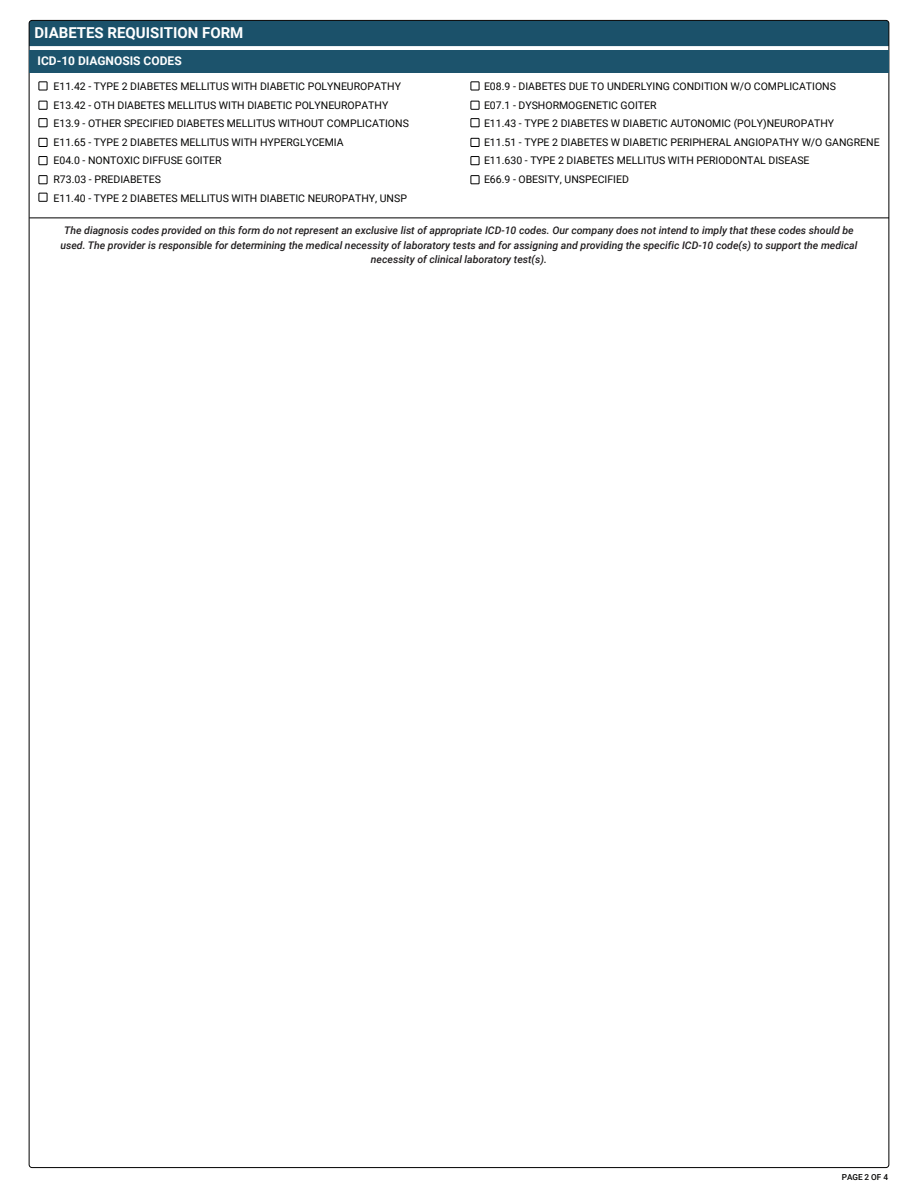
<style>
.page{position:relative;width:918px;height:1188px;background:#fff}
.page>*{position:absolute;margin:0;border:0;box-sizing:border-box;transform-origin:0 0}
.t1{font:700 15px "Roboto";color:#fff}
.t2{font:700 12px "Roboto";color:#fff}
.t3{font:10.5px/18.6px "Roboto";color:#050504}
.t4{font:italic 500 10.5px/14.4px "Roboto";color:#201d1e;text-align:center}
.t5{font:500 8.25px "Roboto";letter-spacing:-.005em;color:#050504}
</style>
<div class="page">
<div style="left:31px;top:22px;width:856px;height:24px;background:#1b516a"></div>
<div style="left:29px;top:50px;width:860px;height:22px;background:#1c536c"></div>
<div style="left:39px;top:81px;width:8px;height:9px;border:1px solid #000"></div>
<div style="left:39px;top:101px;width:8px;height:9px;border:1px solid #000"></div>
<div style="left:39px;top:118px;width:8px;height:9px;border:1px solid #000"></div>
<div style="left:39px;top:138px;width:8px;height:9px;border:1px solid #000"></div>
<div style="left:39px;top:156px;width:8px;height:9px;border:1px solid #000"></div>
<div style="left:39px;top:175px;width:8px;height:9px;border:1px solid #000"></div>
<div style="left:39px;top:193px;width:8px;height:9px;border:1px solid #000"></div>
<hr style="left:29px;top:218px;width:860px;height:1px;background:#000">
<div style="left:471px;top:81px;width:8px;height:9px;border:1px solid #000"></div>
<div style="left:471px;top:101px;width:8px;height:9px;border:1px solid #000"></div>
<div style="left:471px;top:118px;width:8px;height:9px;border:1px solid #000"></div>
<div style="left:471px;top:138px;width:8px;height:9px;border:1px solid #000"></div>
<div style="left:471px;top:156px;width:8px;height:9px;border:1px solid #000"></div>
<div style="left:471px;top:175px;width:8px;height:9px;border:1px solid #000"></div>
<h1 class="t1" style="left:35px;top:22px;width:210px">DIABETES REQUISITION FORM</h1>
<p class="t2" style="left:38px;top:53px;width:146px">ICD-10 DIAGNOSIS CODES</p>
<p class="t3" style="left:54px;top:77px;width:357px">E11.42 - TYPE 2 DIABETES MELLITUS WITH DIABETIC POLYNEUROPATHY E13.42 - OTH DIABETES MELLITUS WITH DIABETIC POLYNEUROPATHY E13.9 - OTHER SPECIFIED DIABETES MELLITUS WITHOUT COMPLICATIONS E11.65 - TYPE 2 DIABETES MELLITUS WITH HYPERGLYCEMIA<br>E04.0 - NONTOXIC DIFFUSE GOITER<br>R73.03 - PREDIABETES<br>E11.40 - TYPE 2 DIABETES MELLITUS WITH DIABETIC NEUROPATHY, UNSP</p>
<p class="t3" style="left:484px;top:77px;width:397px">E08.9 - DIABETES DUE TO UNDERLYING CONDITION W/O COMPLICATIONS<br>E07.1 - DYSHORMOGENETIC GOITER<br>E11.43 - TYPE 2 DIABETES W DIABETIC AUTONOMIC (POLY)NEUROPATHY<br>E11.51 - TYPE 2 DIABETES W DIABETIC PERIPHERAL ANGIOPATHY W/O GANGRENE E11.630 - TYPE 2 DIABETES MELLITUS WITH PERIODONTAL DISEASE<br>E66.9 - OBESITY, UNSPECIFIED</p>
<p class="t4" style="left:60px;top:223px;width:799px">The diagnosis codes provided on this form do not represent an exclusive list of appropriate ICD-10 codes. Our company does not intend to imply that these codes should be used. The provider is responsible for determining the medical necessity of laboratory tests and for assigning and providing the specific ICD-10 code(s) to support the medical necessity of clinical laboratory test(s).</p>
<p class="t5" style="left:842px;top:1171px;width:48px">PAGE 2 OF 4</p>
</div>
